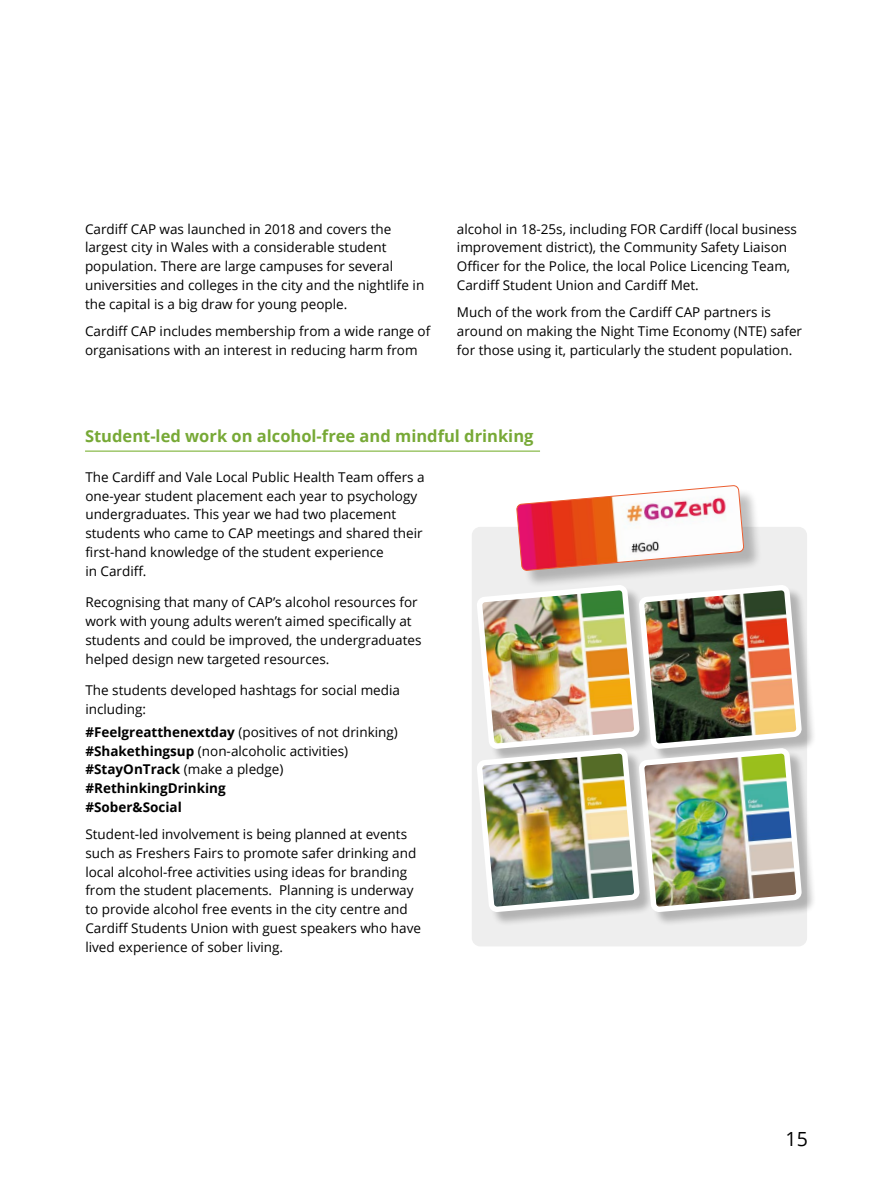
<style>
.page{position:relative;width:893px;height:1191px;background:#fff}
.page>*{position:absolute;margin:0;border:0;box-sizing:border-box;transform-origin:0 0}
.t1{font:19.5px "Open Sans";color:#000}
.t2{font:700 16.5px "Open Sans";color:#77a936}
.t3{font:13.5px/18.8px "Open Sans";color:#000}
.t4{font:700 13.5px/18.8px "Open Sans";color:#000}
.s1{font-weight:400}
</style>
<div class="page">
<hr style="left:85px;top:450px;width:455px;height:2px;background:#7eb339">
<div style="left:472px;top:527px;width:335px;height:419px;background:#eee;border-radius:9px"></div>
<div style="left:479px;top:750px;width:175px;height:177px;background:#000;opacity:.25"></div>
<div style="left:641px;top:587px;width:175px;height:176px;background:#000;opacity:.25"></div>
<div style="left:641px;top:750px;width:175px;height:177px;background:#000;opacity:.25"></div>
<img style="left:479px;top:585px;width:324px;height:328px">
<div style="left:519px;top:488px;width:243px;height:101px;background:#000;opacity:.25"></div>
<svg style="left:517px;top:485px;width:227px;height:85px"></svg>
<p class="t3" style="left:85px;top:219px;width:341px">Cardiff CAP was launched in 2018 and covers the largest city in Wales with a considerable student population. There are large campuses for several universities and colleges in the city and the nightlife in the capital is a big draw for young people.</p>
<p class="t3" style="left:85px;top:321px;width:347px">Cardiff CAP includes membership from a wide range of organisations with an interest in reducing harm from</p>
<p class="t3" style="left:457px;top:219px;width:342px">alcohol in 18-25s, including FOR Cardiff (local business improvement district), the Community Safety Liaison Officer for the Police, the local Police Licencing Team, Cardiff Student Union and Cardiff Met.</p>
<p class="t3" style="left:457px;top:302px;width:347px">Much of the work from the Cardiff CAP partners is around on making the Night Time Economy (NTE) safer for those using it, particularly the student population.</p>
<p class="t2" style="left:85px;top:424px;width:450px">Student-led work on alcohol-free and mindful drinking</p>
<p class="t3" style="left:85px;top:467px;width:341px">The Cardiff and Vale Local Public Health Team offers a one-year student placement each year to psychology undergraduates. This year we had two placement students who came to CAP meetings and shared their first-hand knowledge of the student experience<br>in Cardiff.</p>
<p class="t3" style="left:85px;top:592px;width:338px">Recognising that many of CAP’s alcohol resources for work with young adults weren’t aimed specifically at students and could be improved, the undergraduates helped design new targeted resources.</p>
<p class="t3" style="left:85px;top:680px;width:316px">The students developed hashtags for social media including:</p>
<p class="t4" style="left:85px;top:722px;width:314px">#Feelgreatthenextday <span class="s1">(positives of not drinking) </span>#Shakethingsup <span class="s1">(non-alcoholic activities) </span>#StayOnTrack <span class="s1">(make a pledge) </span>#RethinkingDrinking<br>#Sober&amp;Social</p>
<p class="t3" style="left:85px;top:824px;width:337px">Student-led involvement is being planned at events such as Freshers Fairs to promote safer drinking and local alcohol-free activities using ideas for branding from the student placements. Planning is underway to provide alcohol free events in the city centre and Cardiff Students Union with guest speakers who have lived experience of sober living.</p>
<h1 class="t1" style="left:786px;top:1126px;width:24px">15</h1>
</div>
